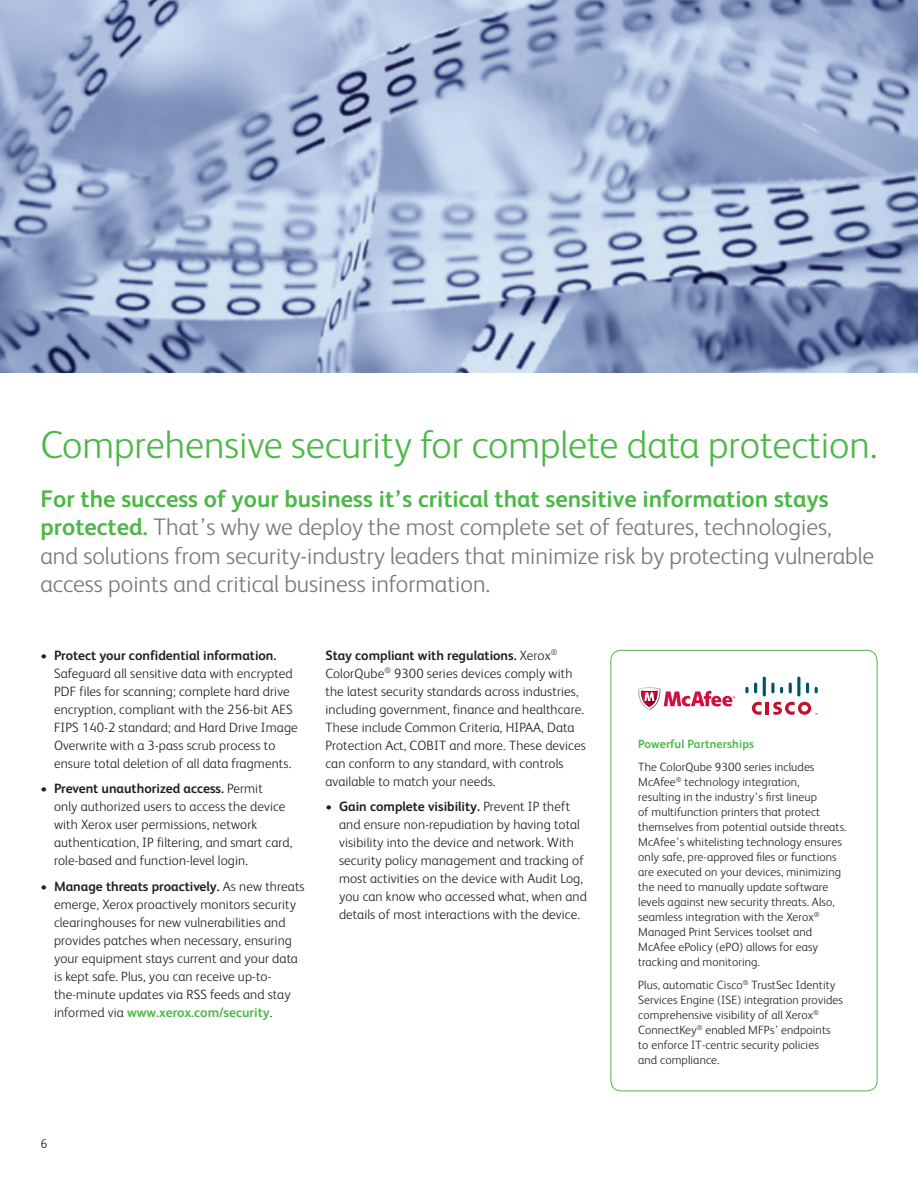
<style>
.page{position:relative;width:918px;height:1188px;background:#fff}
.page>*{position:absolute;margin:0;border:0;box-sizing:border-box;transform-origin:0 0}
.t1{font:300 39px "Xerox Sans";color:#4cb848}
.t2{font:300 24px/28.5px "Xerox Sans";color:#76787b}
.t3{font:300 13.5px/18px "Xerox Sans";letter-spacing:.01em;color:#231f20}
.t4{font:300 12.75px "Xerox Sans";color:#231f20}
.t5{font:300 12px/15px "Xerox Sans";letter-spacing:.01em;color:#231f20}
.t6{font:700 12px "Xerox Sans";letter-spacing:.01em;color:#4cb848}
.s1{font-weight:700;color:#4cb848}
.s2{font-weight:700}
</style>
<div class="page">
<div style="left:611px;top:650px;width:267px;height:441px;border:1px solid #4cb848;border-radius:10px"></div>
<img style="left:0;top:0;width:918px;height:373px">
<svg style="left:745px;top:683px;width:12px;height:10px"></svg>
<hr style="left:763px;top:677px;width:3px;height:19px;background:#005467;border-radius:2px">
<svg style="left:771px;top:683px;width:3px;height:10px"></svg>
<svg style="left:780px;top:687px;width:3px;height:6px"></svg>
<svg style="left:789px;top:683px;width:3px;height:10px"></svg>
<hr style="left:797px;top:677px;width:3px;height:19px;background:#005467;border-radius:2px">
<svg style="left:806px;top:683px;width:3px;height:10px"></svg>
<svg style="left:815px;top:687px;width:3px;height:6px"></svg>
<svg style="left:752px;top:702px;width:66px;height:13px"></svg>
<svg style="left:638px;top:687px;width:97px;height:23px"></svg>
<h1 class="t1" style="left:40px;top:419px;width:839px">Comprehensive security for complete data protection.</h1>
<p class="t2" style="left:40px;top:483px;width:835px"><span class="s1">For the success of your business it’s critical that sensitive information stays protected.</span> That’s why we deploy the most complete set of features, technologies, and solutions from security-industry leaders that minimize risk by protecting vulnerable access points and critical business information.</p>
<p class="t3" style="left:54px;top:645px;width:245px;text-indent:-14px">• <span class="s2">Protect your confidential information.<br></span>Safeguard all sensitive data with encrypted PDF files for scanning; complete hard drive encryption, compliant with the 256-bit AES FIPS 140-2 standard; and Hard Drive Image Overwrite with a 3-pass scrub process to ensure total deletion of all data fragments.</p>
<p class="t3" style="left:54px;top:779px;width:240px;text-indent:-14px">• <span class="s2">Prevent unauthorized access.</span> Permit<br>only authorized users to access the device with Xerox user permissions, network authentication, IP filtering, and smart card, role-based and function-level login.</p>
<p class="t3" style="left:54px;top:877px;width:252px;text-indent:-14px">• <span class="s2">Manage threats proactively.</span> As new threats emerge, Xerox proactively monitors security clearinghouses for new vulnerabilities and provides patches when necessary, ensuring your equipment stays current and your data is kept safe. Plus, you can receive up-to&shy;the-minute updates via RSS feeds and stay informed via <span class="s1">www.xerox.com/security</span>.</p>
<p class="t3" style="left:326px;top:645px;width:262px"><span class="s2">Stay compliant with regulations.</span> Xerox<sup>® </sup>ColorQube<sup>®</sup> 9300 series devices comply with the latest security standards across industries, including government, finance and healthcare.<br>These include Common Criteria, HIPAA, Data Protection Act, COBIT and more. These devices can conform to any standard, with controls available to match your needs.</p>
<p class="t3" style="left:339px;top:797px;width:249px;text-indent:-14px">• <span class="s2">Gain complete visibility.</span> Prevent IP theft and ensure non-repudiation by having total visibility into the device and network. With security policy management and tracking of most activities on the device with Audit Log, you can know who accessed what, when and details of most interactions with the device.</p>
<p class="t4" style="left:40px;top:1135px;width:8px">6</p>
<p class="t6" style="left:638px;top:736px;width:117px">Powerful Partnerships</p>
<p class="t5" style="left:638px;top:759px;width:210px">The ColorQube 9300 series includes McAfee<sup>®</sup> technology integration,<br>resulting in the industry’s first lineup<br>of multifunction printers that protect themselves from potential outside threats.<br>McAfee’s whitelisting technology ensures only safe, pre-approved files or functions are executed on your devices, minimizing the need to manually update software levels against new security threats. Also, seamless integration with the Xerox<sup>® </sup>Managed Print Services toolset and McAfee ePolicy (ePO) allows for easy tracking and monitoring.</p>
<p class="t5" style="left:638px;top:976px;width:206px">Plus, automatic Cisco<sup>®</sup> TrustSec Identity Services Engine (ISE) integration provides comprehensive visibility of all Xerox<sup>® </sup>ConnectKey<sup>®</sup> enabled MFPs’ endpoints to enforce IT-centric security policies<br>and compliance.</p>
</div>
